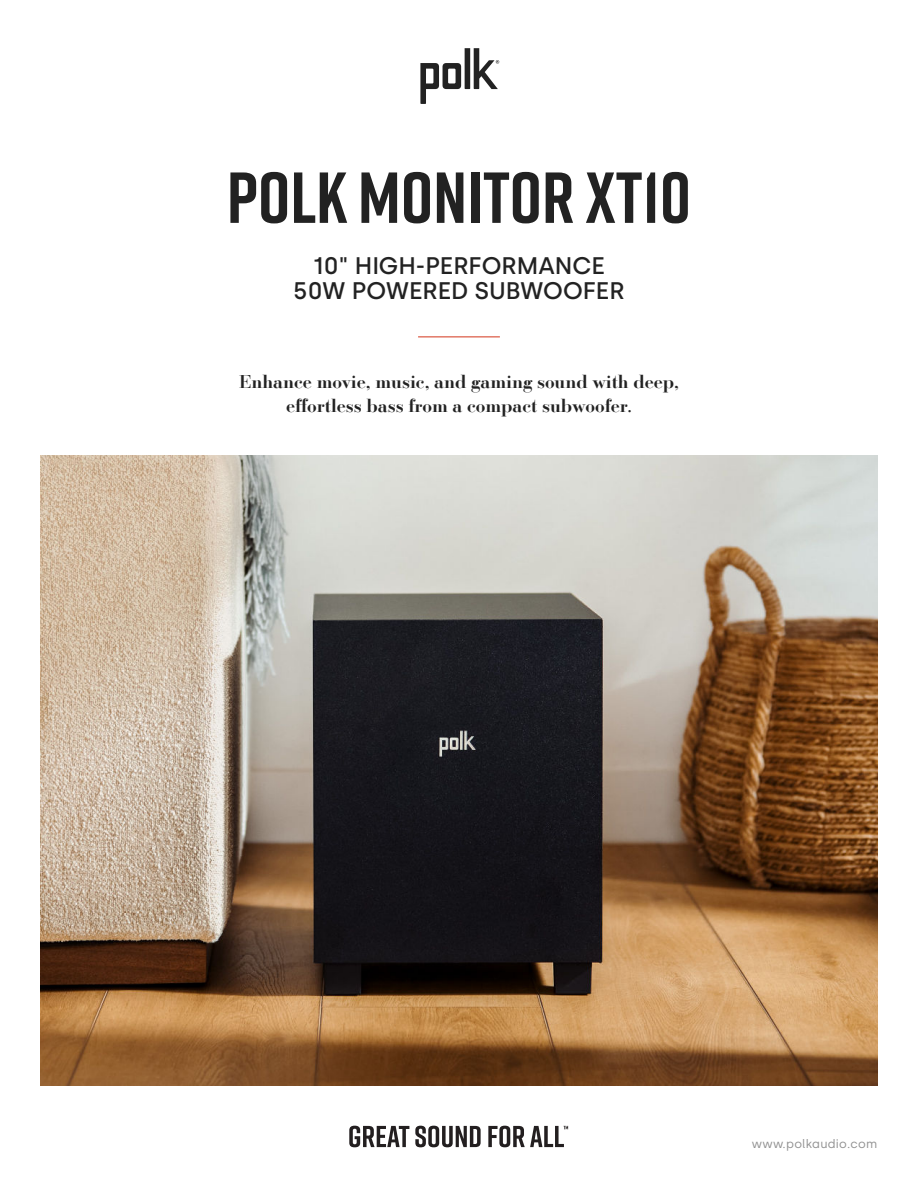
<style>
.page{position:relative;width:918px;height:1188px;background:#fff}
.page>*{position:absolute;margin:0;border:0;box-sizing:border-box;transform-origin:0 0}
.t1{font:700 72px "Rift";color:#222}
.t2{font:500 24px/25.5px "Silka";color:#222;text-align:center}
.t3{font:500 18px/24px "Ratio Modern W00";color:#222;text-align:center}
.t4{font:12px "Silka";letter-spacing:.025em;color:#909090}
</style>
<div class="page">
<img style="left:40px;top:455px;width:838px;height:631px">
<hr style="left:418px;top:337px;width:82px;height:1px;background:#d3341a">
<svg style="left:420px;top:48px;width:79px;height:56px"></svg>
<svg style="left:349px;top:1126px;width:60px;height:21px"></svg>
<svg style="left:415px;top:1126px;width:66px;height:21px"></svg>
<svg style="left:488px;top:1126px;width:80px;height:21px"></svg>
<h1 class="t1" style="left:227px;top:167px;width:466px">Polk MONITOR XT10</h1>
<h2 class="t2" style="left:293px;top:253px;width:333px">10" HIGH-PERFORMANCE<br>50W POWERED SUBWOOFER</h2>
<p class="t3" style="left:239px;top:372px;width:442px">Enhance movie, music, and gaming sound with deep, effortless bass from a compact subwoofer.</p>
<p class="t4" style="left:752px;top:1138px;width:127px">www.polkaudio.com</p>
</div>
